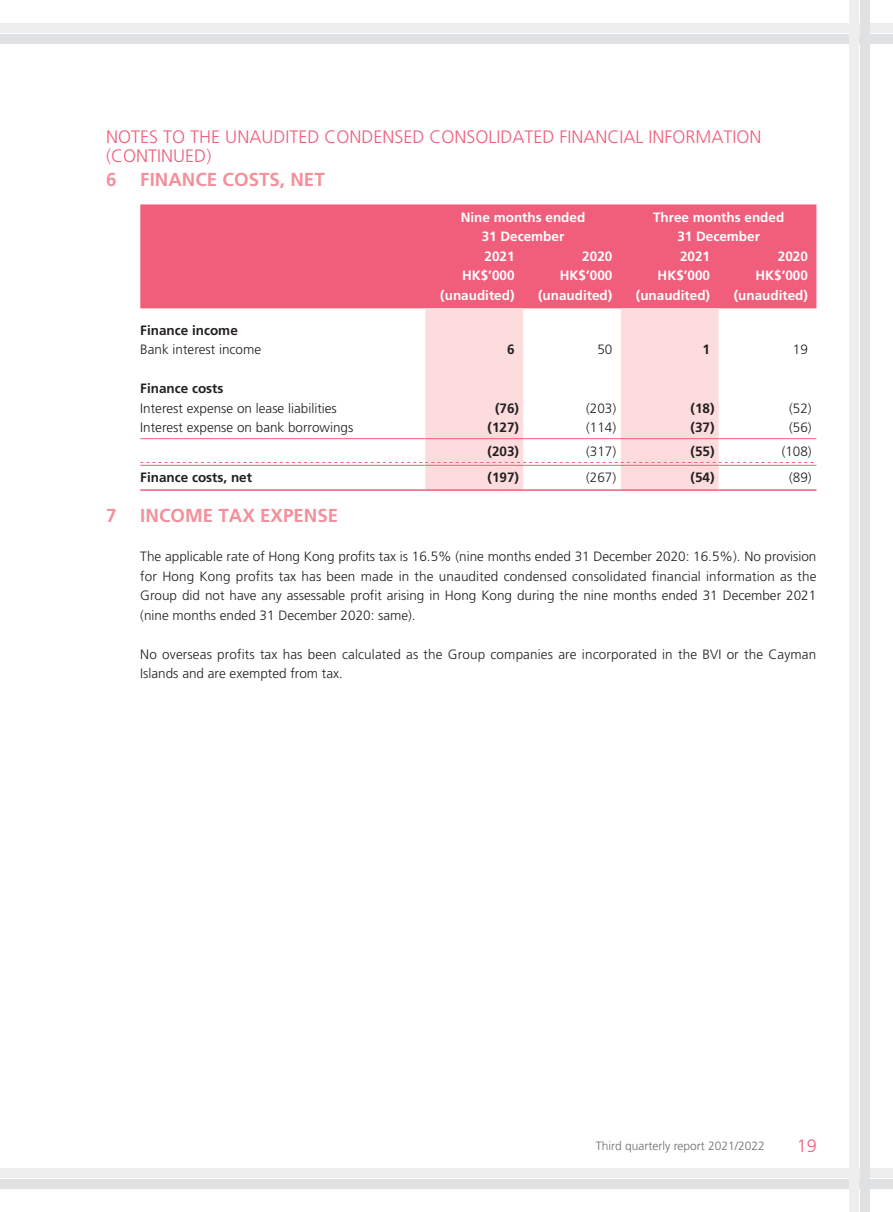
<style>
.page{position:relative;width:893px;height:1212px;background:#fff}
.page>*{position:absolute;margin:0;border:0;box-sizing:border-box;transform-origin:0 0}
._02_H2{font:700 18.75px "Frutiger LT Std";color:#f4909b}
.t1{font:300 18px/19.5px "Frutiger LT Std";color:#f05e7b}
._00_txt{font:300 13.5px/19.5px "Frutiger LT Std";letter-spacing:.01em;color:#231f20;text-align:justify}
._50_Table_txt{font:700 13.5px "Frutiger LT Std";color:#fff}
._50_Table_txt-2{font:300 13.5px "Frutiger LT Std";color:#231f20}
._50_Table_txt-3{font:700 13.5px "Frutiger LT Std";color:#231f20}
.t2{font:300 12px "Frutiger LT Std";color:#6c6d70}
</style>
<div class="page">
<div style="left:0;top:23px;width:893px;height:10px;background:#eeeeef"></div>
<div style="left:0;top:34px;width:893px;height:10px;background:#e0e1e3"></div>
<div style="left:0;top:1168px;width:893px;height:10px;background:#eeeeef"></div>
<div style="left:0;top:1179px;width:893px;height:10px;background:#e0e1e3"></div>
<div style="left:860px;top:0;width:10px;height:1212px;background:#e0e1e3"></div>
<div style="left:849px;top:0;width:10px;height:1212px;background:#eeeeef"></div>
<div style="left:140px;top:204px;width:676px;height:104px;background:#f05e7b"></div>
<svg style="left:425px;top:308px;width:294px;height:181px;fill:#fcdcdd"></svg>
<hr style="left:140px;top:438px;width:285px;height:1px;background:#f05e7b">
<hr style="left:425px;top:438px;width:98px;height:1px;background:#f05e7b">
<hr style="left:523px;top:438px;width:98px;height:1px;background:#f05e7b">
<hr style="left:621px;top:438px;width:98px;height:1px;background:#f05e7b">
<hr style="left:719px;top:438px;width:97px;height:1px;background:#f05e7b">
<hr style="left:140px;top:465px;width:285px;height:1px;background:#f05e7b">
<hr style="left:425px;top:465px;width:98px;height:1px;background:#f05e7b">
<hr style="left:523px;top:465px;width:98px;height:1px;background:#f05e7b">
<hr style="left:621px;top:465px;width:98px;height:1px;background:#f05e7b">
<svg style="left:140px;top:462px;width:673px;height:1px"></svg>
<hr style="left:719px;top:465px;width:97px;height:1px;background:#f05e7b">
<hr style="left:140px;top:489px;width:285px;height:2px;background:#f05e7b">
<hr style="left:425px;top:489px;width:98px;height:2px;background:#f05e7b">
<hr style="left:523px;top:489px;width:98px;height:2px;background:#f05e7b">
<hr style="left:621px;top:489px;width:98px;height:2px;background:#f05e7b">
<hr style="left:719px;top:489px;width:97px;height:2px;background:#f05e7b">
<h2 class="t1" style="left:106px;top:127px;width:657px">NOTES TO THE UNAUDITED CONDENSED CONSOLIDATED FINANCIAL INFORMATION (CONTINUED)</h2>
<p class="_02_H2" style="left:106px;top:168px;width:12px">6</p>
<p class="_02_H2" style="left:140px;top:168px;width:186px">FINANCE COSTS, NET</p>
<p class="_50_Table_txt" style="left:461px;top:209px;width:126px">Nine months ended</p>
<p class="_50_Table_txt" style="left:482px;top:229px;width:84px">31 December</p>
<p class="_50_Table_txt" style="left:653px;top:209px;width:133px">Three months ended</p>
<p class="_50_Table_txt" style="left:677px;top:229px;width:84px">31 December</p>
<p class="_50_Table_txt" style="left:484px;top:248px;width:32px">2021</p>
<p class="_50_Table_txt" style="left:582px;top:248px;width:32px">2020</p>
<p class="_50_Table_txt" style="left:680px;top:248px;width:32px">2021</p>
<p class="_50_Table_txt" style="left:778px;top:248px;width:32px">2020</p>
<p class="_50_Table_txt" style="left:462px;top:268px;width:54px">HK$’000</p>
<p class="_50_Table_txt" style="left:560px;top:268px;width:54px">HK$’000</p>
<p class="_50_Table_txt" style="left:658px;top:268px;width:54px">HK$’000</p>
<p class="_50_Table_txt" style="left:755px;top:268px;width:54px">HK$’000</p>
<p class="_50_Table_txt" style="left:440px;top:287px;width:76px">(unaudited)</p>
<p class="_50_Table_txt" style="left:538px;top:287px;width:76px">(unaudited)</p>
<p class="_50_Table_txt" style="left:636px;top:287px;width:76px">(unaudited)</p>
<p class="_50_Table_txt" style="left:734px;top:287px;width:76px">(unaudited)</p>
<p class="_50_Table_txt-3" style="left:140px;top:322px;width:99px">Finance income</p>
<p class="_50_Table_txt-2" style="left:140px;top:342px;width:122px">Bank interest income</p>
<p class="_50_Table_txt-3" style="left:507px;top:342px;width:9px">6</p>
<p class="_50_Table_txt-2" style="left:597px;top:342px;width:17px">50</p>
<p class="_50_Table_txt-3" style="left:703px;top:342px;width:9px">1</p>
<p class="_50_Table_txt-2" style="left:793px;top:342px;width:17px">19</p>
<p class="_50_Table_txt-3" style="left:140px;top:381px;width:85px">Finance costs</p>
<p class="_50_Table_txt-2" style="left:140px;top:400px;width:198px">Interest expense on lease liabilities</p>
<p class="_50_Table_txt-3" style="left:495px;top:400px;width:26px">(76)</p>
<p class="_50_Table_txt-2" style="left:586px;top:400px;width:32px">(203)</p>
<p class="_50_Table_txt-3" style="left:691px;top:400px;width:26px">(18)</p>
<p class="_50_Table_txt-2" style="left:789px;top:400px;width:24px">(52)</p>
<p class="_50_Table_txt-2" style="left:140px;top:420px;width:215px">Interest expense on bank borrowings</p>
<p class="_50_Table_txt-3" style="left:487px;top:420px;width:33px">(127)</p>
<p class="_50_Table_txt-2" style="left:586px;top:420px;width:32px">(114)</p>
<p class="_50_Table_txt-3" style="left:691px;top:420px;width:26px">(37)</p>
<p class="_50_Table_txt-2" style="left:789px;top:420px;width:24px">(56)</p>
<p class="_50_Table_txt-3" style="left:487px;top:444px;width:33px">(203)</p>
<p class="_50_Table_txt-2" style="left:586px;top:444px;width:32px">(317)</p>
<p class="_50_Table_txt-3" style="left:691px;top:444px;width:26px">(55)</p>
<p class="_50_Table_txt-2" style="left:782px;top:444px;width:32px">(108)</p>
<p class="_50_Table_txt-3" style="left:140px;top:469px;width:113px">Finance costs, net</p>
<p class="_50_Table_txt-3" style="left:487px;top:469px;width:33px">(197)</p>
<p class="_50_Table_txt-2" style="left:586px;top:470px;width:32px">(267)</p>
<p class="_50_Table_txt-3" style="left:691px;top:469px;width:26px">(54)</p>
<p class="_50_Table_txt-2" style="left:789px;top:470px;width:24px">(89)</p>
<p class="_02_H2" style="left:106px;top:505px;width:12px">7</p>
<p class="_02_H2" style="left:140px;top:505px;width:199px">INCOME TAX EXPENSE</p>
<p class="_00_txt" style="left:140px;top:547px;width:678px">The applicable rate of Hong Kong profits tax is 16.5% (nine months ended 31 December 2020: 16.5%). No provision for Hong Kong profits tax has been made in the unaudited condensed consolidated financial information as the Group did not have any assessable profit arising in Hong Kong during the nine months ended 31 December 2021 (nine months ended 31 December 2020: same).</p>
<p class="_00_txt" style="left:140px;top:644px;width:677px">No overseas profits tax has been calculated as the Group companies are incorporated in the BVI or the Cayman<br>Islands and are exempted from tax.</p>
<p class="t2" style="left:596px;top:1138px;width:170px">Third quarterly report 2021/2022</p>
<h2 class="t1" style="left:797px;top:1136px;width:22px">19</h2>
</div>
